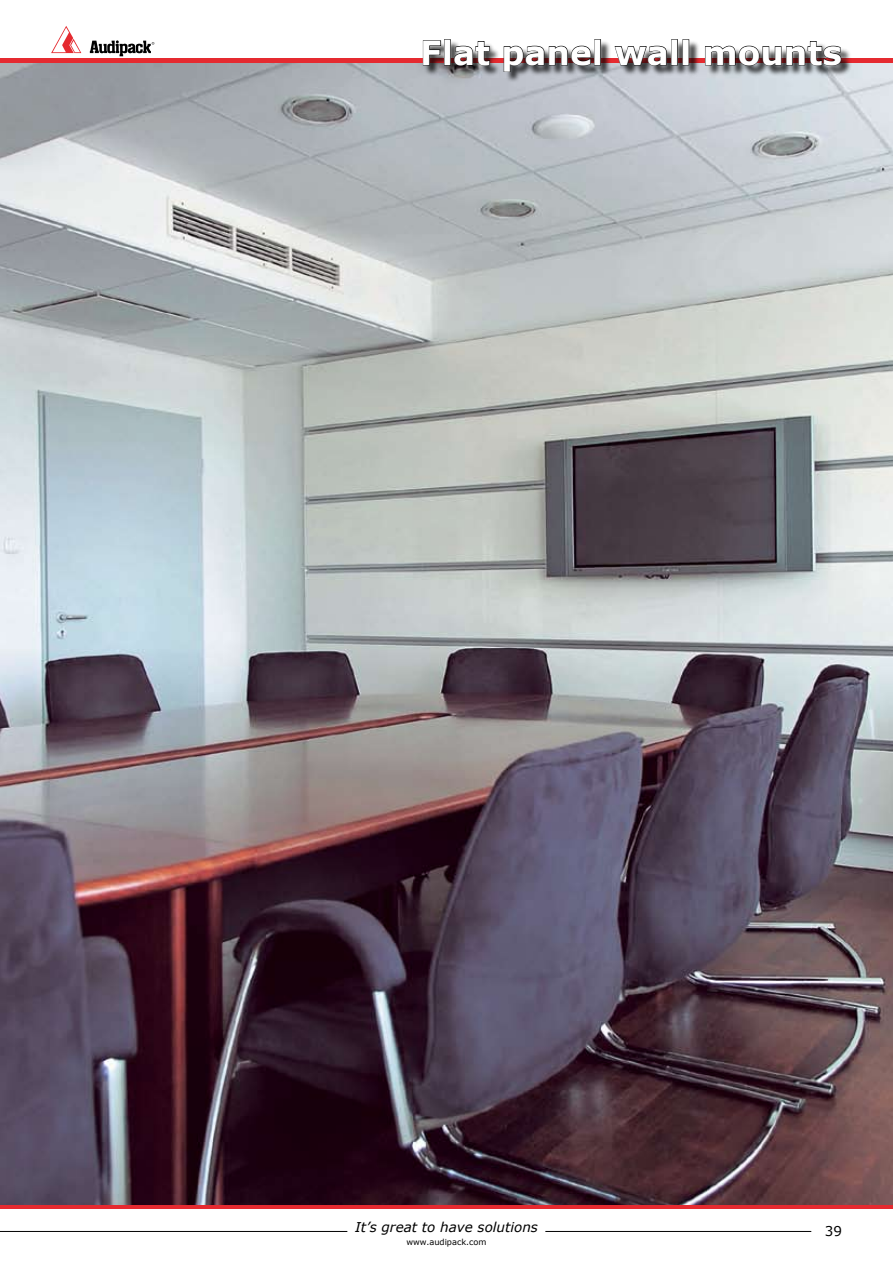
<style>
.page{position:relative;width:893px;height:1263px;background:#fff}
.page>*{position:absolute;margin:0;border:0;box-sizing:border-box;transform-origin:0 0}
.t1{font:700 33px "Verdana";color:#fff}
.t2{font:italic 13.5px "Verdana";color:#000}
.t3{font:13.5px "Verdana";color:#000}
.t4{font:8.25px "Verdana";color:#000}
</style>
<div class="page">
<hr style="left:545px;top:1231px;width:266px;height:1px;background:#000">
<hr style="left:0;top:1231px;width:347px;height:1px;background:#000">
<img style="left:0;top:63px;width:893px;height:1142px">
<hr style="left:0;top:59px;width:893px;height:4px;background:#e52a30">
<hr style="left:0;top:1205px;width:893px;height:3px;background:#e52a30">
<svg style="left:51px;top:26px;width:30px;height:27px"></svg>
<svg style="left:90px;top:40px;width:64px;height:16px"></svg>
<div style="left:424px;top:40px;width:429px;height:44px;background:#000;opacity:.75"></div>
<svg style="left:423px;top:40px;width:18px;height:26px"></svg>
<div style="left:444px;top:39px;width:7px;height:26px;border:1px solid #000"></div>
<svg style="left:454px;top:41px;width:36px;height:25px"></svg>
<svg style="left:503px;top:45px;width:88px;height:27px;background:#7e7072"></svg>
<div style="left:594px;top:39px;width:7px;height:26px;border:1px solid #000"></div>
<svg style="left:614px;top:45px;width:53px;height:21px"></svg>
<div style="left:671px;top:39px;width:7px;height:26px;border:1px solid #000"></div>
<div style="left:682px;top:39px;width:7px;height:26px;border:1px solid #000"></div>
<svg style="left:705px;top:41px;width:137px;height:25px"></svg>
<h1 class="t1" style="left:420px;top:32px;width:423px">Flat panel wall mounts</h1>
<p class="t2" style="left:355px;top:1218px;width:184px">It’s great to have solutions</p>
<p class="t4" style="left:406px;top:1237px;width:82px">www.audipack.com</p>
<p class="t3" style="left:825px;top:1223px;width:19px">39</p>
</div>
